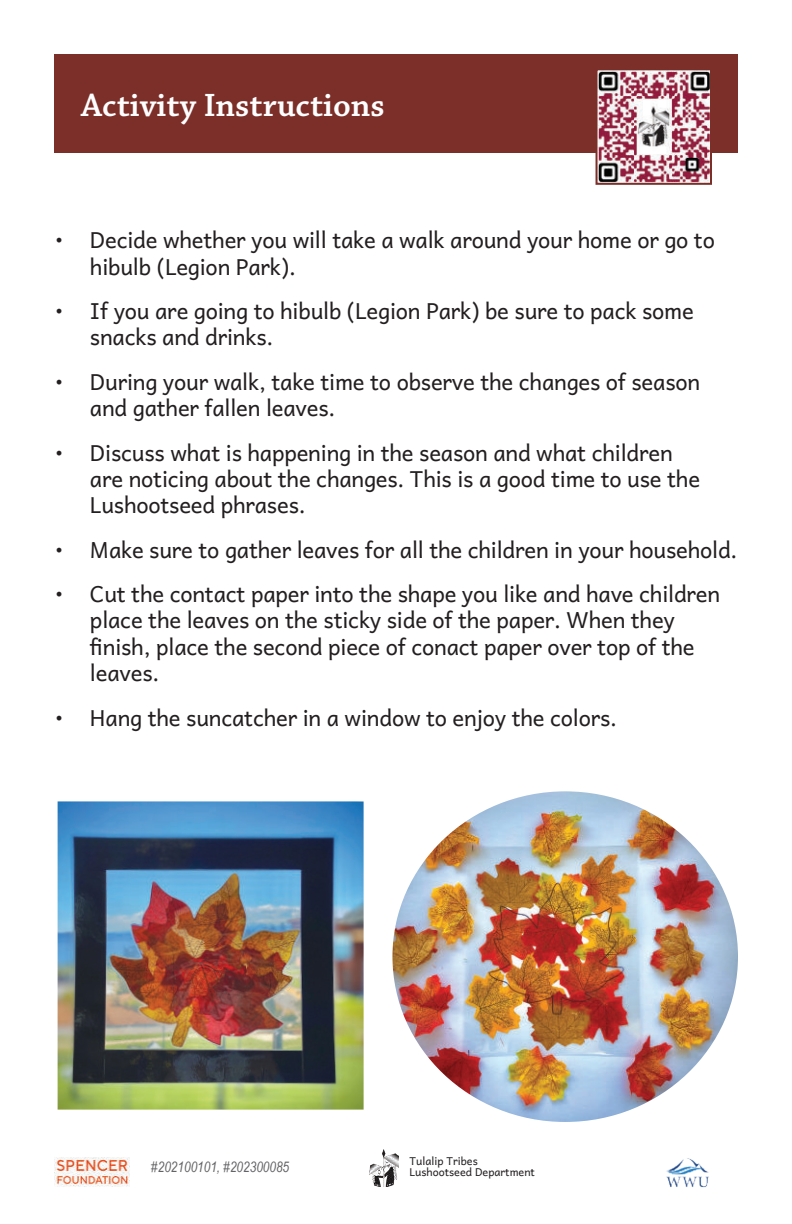
<style>
.page{position:relative;width:792px;height:1224px;background:#fff}
.page>*{position:absolute;margin:0;border:0;box-sizing:border-box;transform-origin:0 0}
.t1{font:600 34px "Chaparral Pro";color:#fff}
.t2{font:22px/26.4px "Andika";letter-spacing:-.01em;color:#231f20}
.t3{font:italic 14.4px "Arial Narrow";color:#636366}
.t4{font:10.8px/10.8px "Andika";color:#231f20}
</style>
<div class="page">
<img style="left:54px;top:1158px;width:76px;height:28px">
<img style="left:666px;top:1158px;width:43px;height:30px">
<img style="left:370px;top:1150px;width:28px;height:36px">
<div style="left:54px;top:54px;width:684px;height:99px;background:#7c2f29"></div>
<img style="left:599px;top:71px;width:110px;height:111px">
<div style="left:596px;top:68px;width:116px;height:117px;border:2px solid #7c2f29"></div>
<img style="left:392px;top:791px;width:346px;height:331px">
<img style="left:58px;top:801px;width:306px;height:309px">
<h1 class="t1" style="left:81px;top:92px;width:305px">Activity Instructions</h1>
<p class="t2" style="left:90px;top:228px;width:627px;text-indent:-36px">• Decide whether you will take a walk around your home or go to hibulb (Legion Park).</p>
<p class="t2" style="left:90px;top:299px;width:605px;text-indent:-36px">• If you are going to hibulb (Legion Park) be sure to pack some snacks and drinks.</p>
<p class="t2" style="left:90px;top:369px;width:612px;text-indent:-36px">• During your walk, take time to observe the changes of season and gather fallen leaves.</p>
<p class="t2" style="left:90px;top:440px;width:612px;text-indent:-36px">• Discuss what is happening in the season and what children are noticing about the changes. This is a good time to use the<br>Lushootseed phrases.</p>
<p class="t2" style="left:54px;top:537px;width:685px">• Make sure to gather leaves for all the children in your household.</p>
<p class="t2" style="left:90px;top:582px;width:632px;text-indent:-36px">• Cut the contact paper into the shape you like and have children place the leaves on the sticky side of the paper. When they finish, place the second piece of conact paper over top of the leaves.</p>
<p class="t2" style="left:54px;top:705px;width:565px">• Hang the suncatcher in a window to enjoy the colors.</p>
<p class="t3" style="left:151px;top:1162px;width:139px">#202100101, #202300085</p>
<p class="t4" style="left:410px;top:1156px;width:127px">Tulalip Tribes<br>Lushootseed Department</p>
</div>
